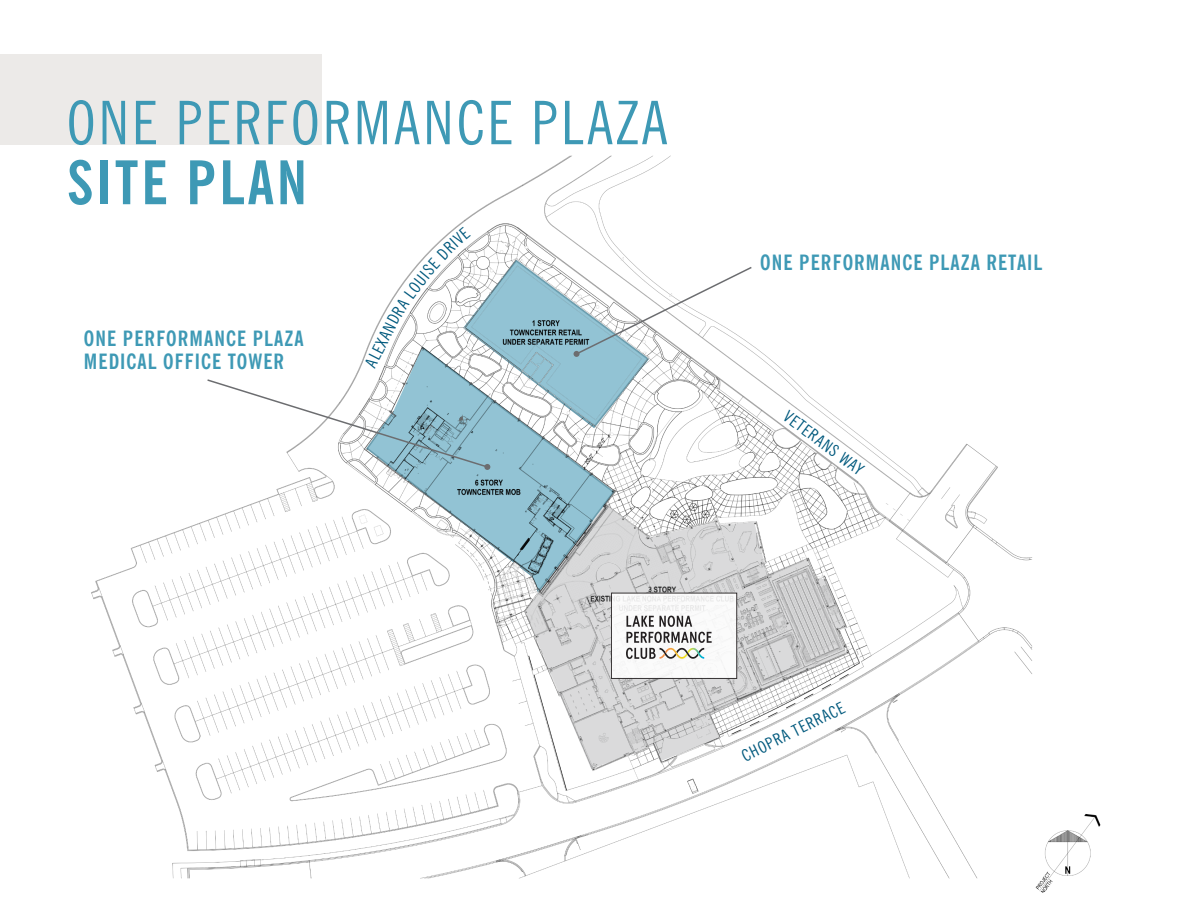
<style>
.page{position:relative;width:1188px;height:918px;background:#fff}
.page>*{position:absolute;margin:0;border:0;box-sizing:border-box;transform-origin:0 0}
.t1{font:condensed 60px/60px "News Gothic BT";letter-spacing:.05em;color:#3e99b5}
.t2{font:700 condensed 21px/22.5px "News Gothic BT";letter-spacing:.05em;color:#3e99b5}
.t3{font:condensed 16.5px "News Gothic BT";color:#00597d}
.s1{font-weight:700}
</style>
<div class="page">
<img style="left:86px;top:144px;width:1015px;height:748px">
<svg style="left:769px;top:400px;width:109px;height:87px"></svg>
<svg style="left:711px;top:686px;width:167px;height:95px"></svg>
<div style="left:0;top:54px;width:322px;height:90px;background:#eceae8"></div>
<svg style="left:525px;top:504px;width:321px;height:265px"></svg>
<div style="left:611px;top:593px;width:126px;height:85px;background:#fff"></div>
<div style="left:611px;top:593px;width:126px;height:86px;border:1px solid #231f20"></div>
<svg style="left:626px;top:616px;width:86px;height:43px"></svg>
<svg style="left:206px;top:227px;width:547px;height:243px"></svg>
<p class="t1" style="left:67px;top:92px;width:602px">ONE PERFORMANCE PLAZA<br><span class="s1">SITE PLAN</span></p>
<p class="t2" style="left:84px;top:327px;width:221px">ONE PERFORMANCE PLAZA<br>MEDICAL OFFICE TOWER</p>
<p class="t3" style="left:361px;top:361px;width:49px;rotate:-63deg">ALEXAN</p>
<p class="t2" style="left:760px;top:251px;width:284px">ONE PERFORMANCE PLAZA RETAIL</p>
<p class="t3" style="left:792px;top:406px;width:96px;rotate:37deg">VETERANS WAY</p>
<p class="t3" style="left:739px;top:748px;width:114px;rotate:-27deg">CHOPRA TERRACE</p>
</div>
